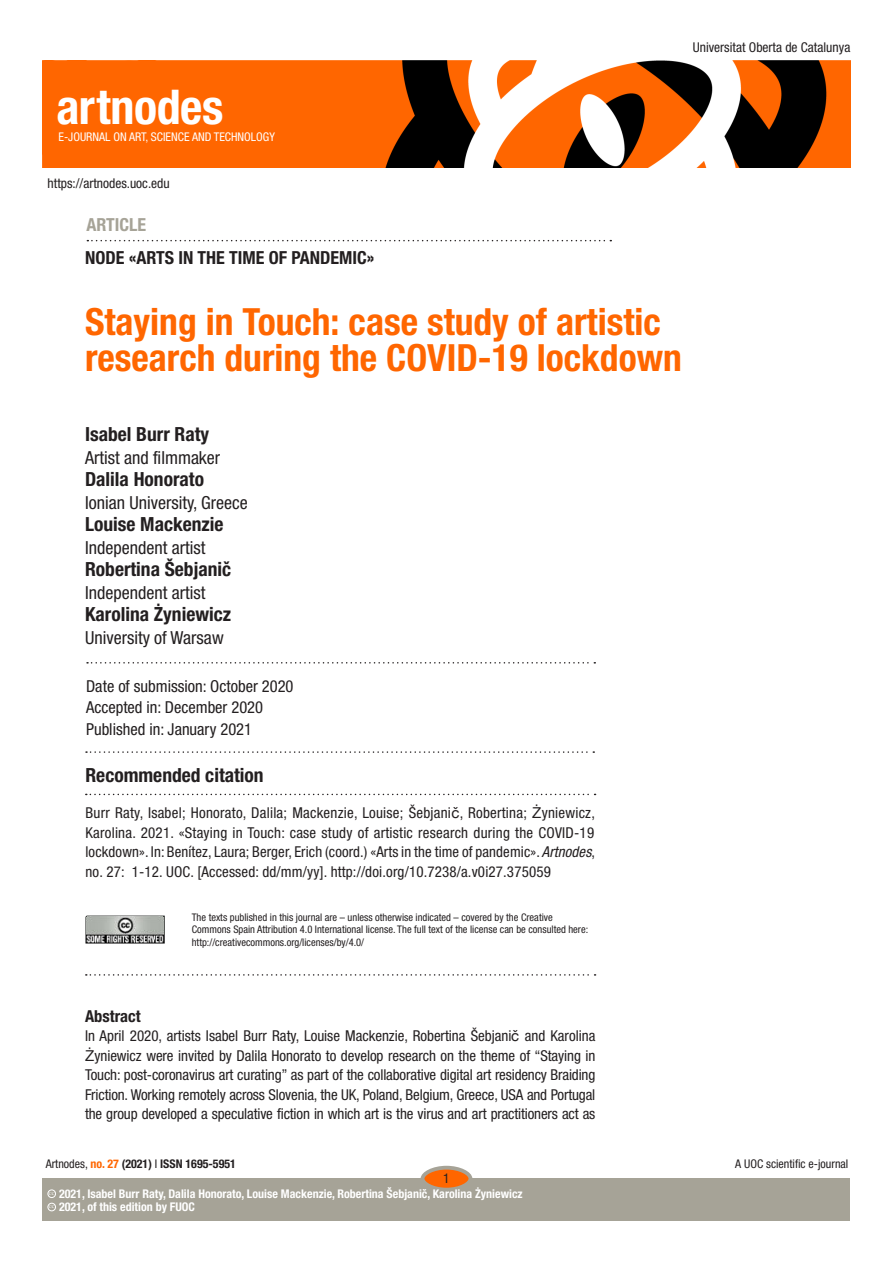
<style>
.page{position:relative;width:893px;height:1263px;background:#fff}
.page>*{position:absolute;margin:0;border:0;box-sizing:border-box;transform-origin:0 0}
.t1{font:700 condensed 48px "Helvetica Neue LT Std";letter-spacing:-.005em;color:#fff}
.t2{font:700 condensed 37.5px/36px "Helvetica Neue LT Std";color:#f60}
.author{font:700 condensed 19.5px "Helvetica Neue LT Std";color:#231f20}
.position{font:condensed 18px "Helvetica Neue LT Std";color:#231f20}
.Pretitol{font:700 condensed 18px "Helvetica Neue LT Std";color:#231f20}
.t3{font:700 condensed 18px "Helvetica Neue LT Std";color:#a6a397}
.dates{font:condensed 16.5px "Helvetica Neue LT Std";color:#231f20}
.position-2{font:condensed 16.5px "Helvetica Neue LT Std";color:#231f20}
.abstract_paraula{font:700 condensed 16.5px "Helvetica Neue LT Std";color:#231f20}
.text{font:condensed 15px/19.5px "Helvetica Neue LT Std";letter-spacing:-.01em;color:#231f20;text-align:justify}
.text_1P{font:condensed 15px/19.5px "Helvetica Neue LT Std";letter-spacing:.01em;color:#231f20;text-align:justify}
.t4{font:condensed 13.5px "Helvetica Neue LT Std";color:#231f20}
.Estilo_de_párrafo_1{font:700 condensed 12px "Helvetica Neue LT Std";color:#fff}
.t5{font:condensed 12px "Helvetica Neue LT Std";color:#fff}
.t6{font:700 condensed 12px "Helvetica Neue LT Std";color:#231f20}
.t7{font:condensed 12px "Helvetica Neue LT Std";color:#231f20}
.textCC{font:condensed 10.5px/12.8px "Helvetica Neue LT Std";color:#231f20}
.t8{font:600 3.9px "Adobe Caslon Pro";color:#fff}
.s1{font-family:"Helvetica Neue"}
.s2{font-family:"Helvetica Neue";font-stretch:normal}
.s3{font-style:italic}
.s4{font-weight:400}
.s5{color:#f60}
</style>
<div class="page">
<img style="left:43px;top:61px;width:807px;height:106px">
<div style="left:43px;top:1178px;width:807px;height:42px;background:#a6a397"></div>
<div style="left:422px;top:1168px;width:48px;height:21px;background:#f60;border-radius:50%"></div>
<div style="left:421px;top:1166px;width:51px;height:25px;border:4px solid #a6a397;border-radius:50%"></div>
<div style="left:48px;top:1203px;width:8px;height:8px;border:1px solid #fff;border-radius:50%"></div>
<svg style="left:87px;top:240px;width:524px;height:1px"></svg>
<svg style="left:87px;top:662px;width:508px;height:1px"></svg>
<svg style="left:86px;top:794px;width:510px;height:1px"></svg>
<svg style="left:86px;top:751px;width:508px;height:2px"></svg>
<img style="left:85px;top:916px;width:80px;height:27px">
<svg style="left:86px;top:974px;width:510px;height:2px"></svg>
<div style="left:48px;top:1189px;width:8px;height:9px;border:1px solid #fff;border-radius:50%"></div>
<p class="t1" style="left:56px;top:77px;width:169px">artnodes</p>
<p class="t5" style="left:58px;top:129px;width:218px">E-JOURNAL ON ART, SCIENCE AND TECHNOLOGY</p>
<p class="t4" style="left:48px;top:176px;width:124px">https://artnodes.uoc.edu</p>
<p class="t3" style="left:87px;top:214px;width:61px">ARTICLE</p>
<p class="Pretitol" style="left:85px;top:246px;width:291px">NODE «ARTS IN THE TIME OF PANDEMIC»</p>
<p class="t4" style="left:693px;top:40px;width:159px">Universitat Oberta de Catalunya</p>
<p class="t2" style="left:85px;top:303px;width:598px">Staying in Touch: case study of artistic research during the COVID-19 lockdown</p>
<p class="author" style="left:85px;top:423px;width:126px">Isabel Burr Raty</p>
<p class="position" style="left:85px;top:447px;width:137px">Artist and filmmaker</p>
<p class="author" style="left:85px;top:468px;width:120px">Dalila Honorato</p>
<p class="position" style="left:85px;top:492px;width:164px">Ionian University, Greece</p>
<p class="author" style="left:85px;top:513px;width:140px">Louise Mackenzie</p>
<p class="position" style="left:85px;top:537px;width:122px">Independent artist</p>
<p class="author" style="left:85px;top:558px;width:148px">Robertina Šebjani<span class="s1">č</span></p>
<p class="position" style="left:85px;top:582px;width:122px">Independent artist</p>
<p class="author" style="left:85px;top:603px;width:148px">Karolina <span class="s1">Ż</span>yniewicz</p>
<p class="position" style="left:85px;top:627px;width:140px">University of Warsaw</p>
<p class="position-2" style="left:86px;top:677px;width:209px">Date of submission: October 2020</p>
<p class="dates" style="left:86px;top:698px;width:179px">Accepted in: December 2020</p>
<p class="dates" style="left:86px;top:719px;width:168px">Published in: January 2021</p>
<p class="author" style="left:85px;top:763px;width:180px">Recommended citation</p>
<p class="text_1P" style="left:85px;top:803px;width:511px">Burr Raty, Isabel; Honorato, Dalila; Mackenzie, Louise; Šebjani<span class="s2">č</span>, Robertina; <span class="s2">Ż</span>yniewicz, Karolina. 2021. «Staying in Touch: case study of artistic research during the COVID-19 lockdown». In: Benítez, Laura; Berger, Erich (coord.) «Arts in the time of pandemic». <span class="s3">Artnodes</span>, no. 27: 1-12. UOC. [Accessed: dd/mm/yy]. http://doi.org/10.7238/a.v0i27.375059</p>
<p class="textCC" style="left:192px;top:910px;width:398px">The texts published in this journal are – unless otherwise indicated – covered by the Creative<br>Commons Spain Attribution 4.0 International license. The full text of the license can be consulted here: http://creativecommons.org/licenses/by/4.0/</p>
<p class="abstract_paraula" style="left:85px;top:1006px;width:57px">Abstract</p>
<p class="text" style="left:85px;top:1026px;width:512px">In April 2020, artists Isabel Burr Raty, Louise Mackenzie, Robertina Šebjani<span class="s2">č</span> and Karolina <span class="s2">Ż</span>yniewicz were invited by Dalila Honorato to develop research on the theme of “Staying in Touch: post-coronavirus art curating” as part of the collaborative digital art residency Braiding Friction. Working remotely across Slovenia, the UK, Poland, Belgium, Greece, USA and Portugal the group developed a speculative fiction in which art is the virus and art practitioners act as</p>
<p class="t6" style="left:46px;top:1157px;width:192px"><span class="s4">Artnodes,</span> <span class="s5">no. 27</span> (2021) <span class="s4">I</span> ISSN 1695-5951</p>
<p class="t8" style="left:49px;top:1205px;width:7px">CC</p>
<p class="Estilo_de_párrafo_1" style="left:59px;top:1200px;width:138px">2021, of this edition by FUOC</p>
<p class="t4" style="left:443px;top:1171px;width:8px">1</p>
<p class="Estilo_de_párrafo_1" style="left:59px;top:1186px;width:465px">2021, Isabel Burr Raty, Dalila Honorato, Louise Mackenzie, Robertina Šebjani<span class="s1">č</span>, Karolina <span class="s1">Ż</span>yniewicz</p>
<p class="t8" style="left:49px;top:1191px;width:7px">CC</p>
<p class="t7" style="left:735px;top:1157px;width:115px">A UOC scientific e-journal</p>
</div>
